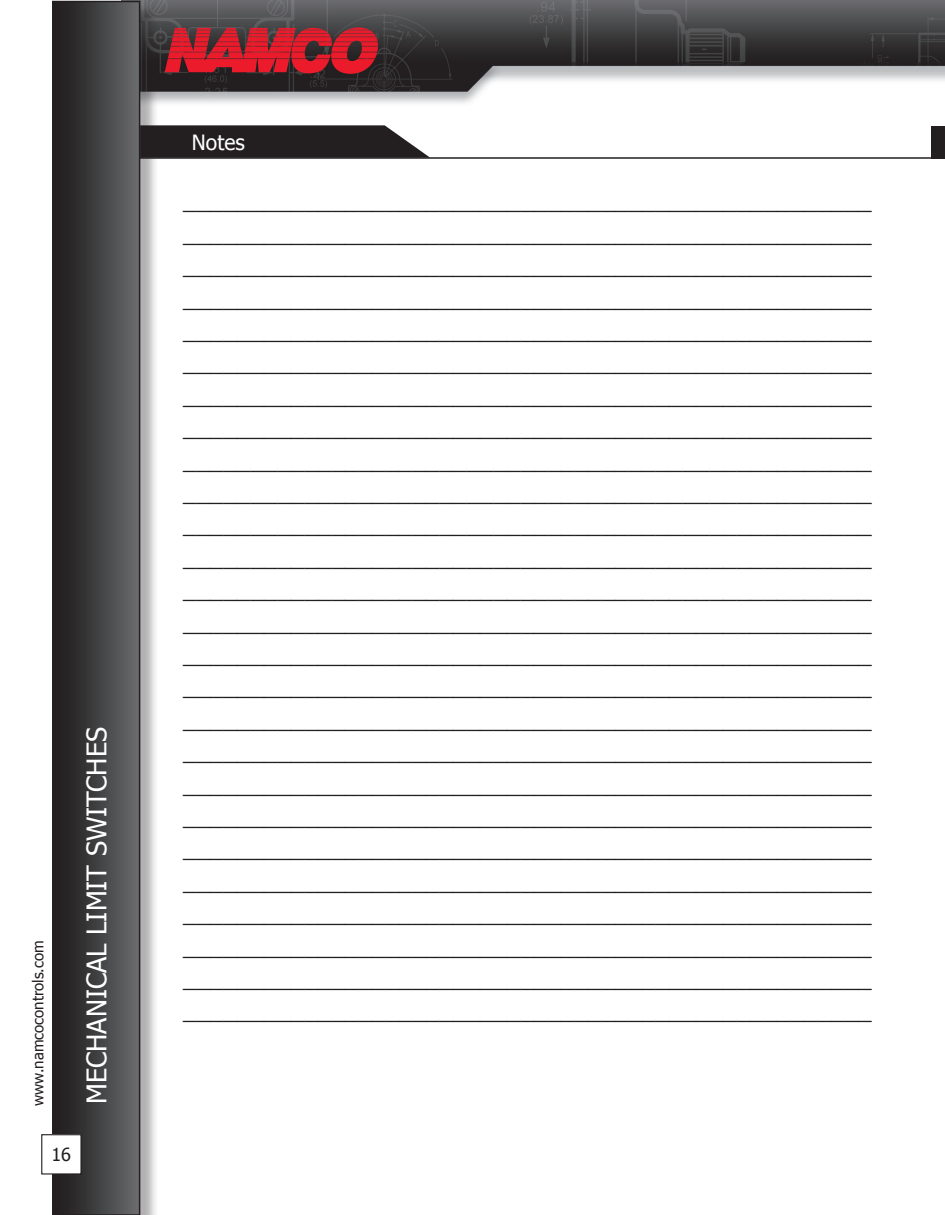
<style>
.page{position:relative;width:945px;height:1215px;background:#fff}
.page>*{position:absolute;margin:0;border:0;box-sizing:border-box;transform-origin:0 0}
.t1{font:27px/32.4px "Times New Roman";color:#231f20;text-align:justify}
.t2{font:27px "Tahoma";color:#fff}
.t3{font:21px "Tahoma";color:#fff}
.t4{font:18px "Tahoma";color:#231f20}
.t5{font:15px "Tahoma";color:#231f20}
</style>
<div class="page">
<img style="left:122px;top:0;width:823px;height:103px">
<div style="left:54px;top:3px;width:105px;height:1212px;background:#231f20;opacity:.35"></div>
<div style="left:53px;top:2px;width:87px;height:1213px;background:linear-gradient(to right,#1b1718,#696a6d)"></div>
<div style="left:52px;top:1px;width:88px;height:1214px;border:2px solid #231f20"></div>
<div style="left:42px;top:1135px;width:39px;height:39px;background:#fff"></div>
<div style="left:41px;top:1134px;width:41px;height:41px;border:1px solid #231f20"></div>
<svg style="left:165px;top:28px;width:213px;height:46px;background:#ac222d"></svg>
<div style="left:932px;top:126px;width:13px;height:32px;background:#231f20"></div>
<hr style="left:140px;top:157px;width:805px;height:2px;background:#231f20">
<svg style="left:140px;top:125px;width:290px;height:33px;background:#363233"></svg>
<p class="t5" style="left:28px;top:1106px;width:167px;rotate:-90deg">www.namcocontrols.com</p>
<p class="t2" style="left:79px;top:1104px;width:378px;rotate:-90deg">MECHANICAL LIMIT SWITCHES</p>
<p class="t4" style="left:51px;top:1143px;width:21px">16</p>
<p class="t3" style="left:192px;top:128px;width:54px">Notes</p>
<p class="t1" style="left:183px;top:193px;width:690px">––––––––––––––––––––––––––––––––––––––––––––––––––– ––––––––––––––––––––––––––––––––––––––––––––––––––– ––––––––––––––––––––––––––––––––––––––––––––––––––– ––––––––––––––––––––––––––––––––––––––––––––––––––– ––––––––––––––––––––––––––––––––––––––––––––––––––– ––––––––––––––––––––––––––––––––––––––––––––––––––– ––––––––––––––––––––––––––––––––––––––––––––––––––– ––––––––––––––––––––––––––––––––––––––––––––––––––– ––––––––––––––––––––––––––––––––––––––––––––––––––– ––––––––––––––––––––––––––––––––––––––––––––––––––– ––––––––––––––––––––––––––––––––––––––––––––––––––– ––––––––––––––––––––––––––––––––––––––––––––––––––– ––––––––––––––––––––––––––––––––––––––––––––––––––– ––––––––––––––––––––––––––––––––––––––––––––––––––– ––––––––––––––––––––––––––––––––––––––––––––––––––– ––––––––––––––––––––––––––––––––––––––––––––––––––– ––––––––––––––––––––––––––––––––––––––––––––––––––– ––––––––––––––––––––––––––––––––––––––––––––––––––– ––––––––––––––––––––––––––––––––––––––––––––––––––– ––––––––––––––––––––––––––––––––––––––––––––––––––– ––––––––––––––––––––––––––––––––––––––––––––––––––– ––––––––––––––––––––––––––––––––––––––––––––––––––– ––––––––––––––––––––––––––––––––––––––––––––––––––– ––––––––––––––––––––––––––––––––––––––––––––––––––– ––––––––––––––––––––––––––––––––––––––––––––––––––– –––––––––––––––––––––––––––––––––––––––––––––––––––</p>
</div>
